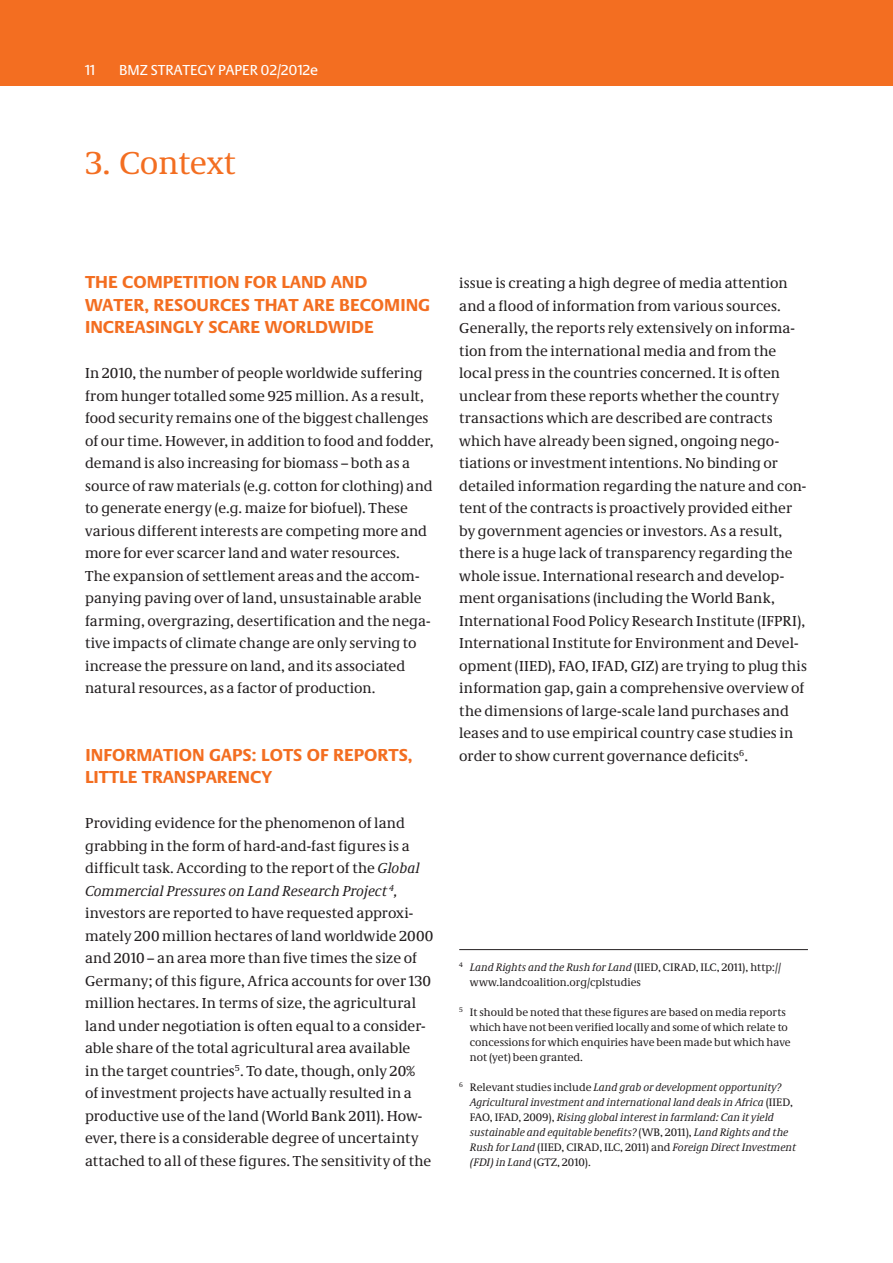
<style>
.page{position:relative;width:893px;height:1263px;background:#fff}
.page>*{position:absolute;margin:0;border:0;box-sizing:border-box;transform-origin:0 0}
.t1{font:33px "Neue Demos";letter-spacing:-.005em;color:#f36e21}
.t2{font:700 18px/22.5px "Neue Praxis";letter-spacing:.06em;color:#f36e21}
.t3{font:700 18px/22.5px "Neue Praxis";letter-spacing:.15em;color:#f36e21}
.t4{font:15px/22.5px "Neue Demos";letter-spacing:.005em;color:#231f20}
.t5{font:15px "Neue Praxis";color:#fff}
.t6{font:italic 11.25px/15px "Neue Demos";color:#231f20}
.t7{font:11.25px/15px "Neue Demos";color:#231f20}
.s1{font-style:italic}
.s2{font-style:normal}
</style>
<div class="page">
<div style="left:0;top:0;width:893px;height:85px;background:#f36e21"></div>
<hr style="left:459px;top:949px;width:349px;height:1px;background:#231f20">
<p class="t5" style="left:85px;top:61px;width:11px">11</p>
<p class="t5" style="left:119px;top:61px;width:201px">BMZ STRATEGY PAPER 02/2012E</p>
<h2 class="t1" style="left:85px;top:143px;width:152px">3. Context</h2>
<h3 class="t2" style="left:85px;top:271px;width:347px">THE COMPETITION FOR LAND AND<br>WATER, RESOURCES THAT ARE BECOMING<br>INCREASINGLY SCARE WORLDWIDE</h3>
<p class="t4" style="left:85px;top:362px;width:350px">In 2010, the number of people worldwide suffering from hunger totalled some 925 million. As a result, food security remains one of the biggest challenges of our time. However, in addition to food and fodder, demand is also increasing for biomass – both as a source of raw materials (e.g. cotton for clothing) and to generate energy (e.g. maize for biofuel). These various different interests are competing more and more for ever scarcer land and water resources.<br>The expansion of settlement areas and the accom&shy;panying paving over of land, unsustainable arable farming, overgrazing, desertification and the nega&shy;tive impacts of climate change are only serving to increase the pressure on land, and its associated natural resources, as a factor of production.</p>
<h3 class="t3" style="left:85px;top:743px;width:329px">INFORMATION GAPS: LOTS OF REPORTS,<br>LITTLE TRANSPARENCY</h3>
<p class="t4" style="left:85px;top:812px;width:336px">Providing evidence for the phenomenon of land grabbing in the form of hard-and-fast figures is a difficult task. According to the report of the <span class="s1">Global Commercial Pressures on Land Research Project</span> <sup>4</sup><span class="s1">,</span></p>
<p class="t4" style="left:85px;top:902px;width:350px">investors are reported to have requested approxi&shy;mately 200 million hectares of land worldwide 2000 and 2010 – an area more than five times the size of Germany; of this figure, Africa accounts for over 130 million hectares. In terms of size, the agricultural land under negotiation is often equal to a consider&shy;able share of the total agricultural area available<br>in the target countries<sup>5</sup>. To date, though, only 20%</p>
<p class="t4" style="left:85px;top:1082px;width:348px">of investment projects have actually resulted in a productive use of the land (World Bank 2011). How&shy;ever, there is a considerable degree of uncertainty attached to all of these figures. The sensitivity of the</p>
<p class="t4" style="left:459px;top:272px;width:349px">issue is creating a high degree of media attention and a flood of information from various sources.<br>Generally, the reports rely extensively on informa&shy;tion from the international media and from the local press in the countries concerned. It is often unclear from these reports whether the country transactions which are described are contracts which have already been signed, ongoing nego&shy;tiations or investment intentions. No binding or detailed information regarding the nature and con&shy;tent of the contracts is proactively provided either by government agencies or investors. As a result, there is a huge lack of transparency regarding the whole issue. International research and develop&shy;ment organisations (including the World Bank, International Food Policy Research Institute (IFPRI), International Institute for Environment and Devel&shy;opment (IIED), FAO, IFAD, GIZ) are trying to plug this information gap, gain a comprehensive overview of the dimensions of large-scale land purchases and leases and to use empirical country case studies in order to show current governance deficits<sup>6</sup>.</p>
<p class="t7" style="left:470px;top:959px;width:313px;text-indent:-11px"><sup>4</sup> <span class="s1">Land Rights and the Rush for Land</span> (IIED, CIRAD, ILC, 2011), http:// www.landcoalition.org/cplstudies</p>
<p class="t7" style="left:470px;top:1004px;width:322px;text-indent:-11px"><sup>5</sup> It should be noted that these figures are based on media reports which have not been verified locally and some of which relate to concessions for which enquiries have been made but which have not (yet) been granted.</p>
<p class="t6" style="left:470px;top:1079px;width:328px;text-indent:-11px"><sup>6</sup> <span class="s2">Relevant studies include</span> Land grab or development opportunity?<br>Agricultural investment and international land deals in Africa <span class="s2">(IIED, FAO, IFAD, 2009),</span> Rising global interest in farmland: Can it yield sustainable and equitable benefits? <span class="s2">(WB, 2011),</span> Land Rights and the Rush for Land <span class="s2">(IIED, CIRAD, ILC, 2011) and</span> Foreign Direct Investment (FDI) in Land <span class="s2">(GTZ, 2010).</span></p>
</div>
